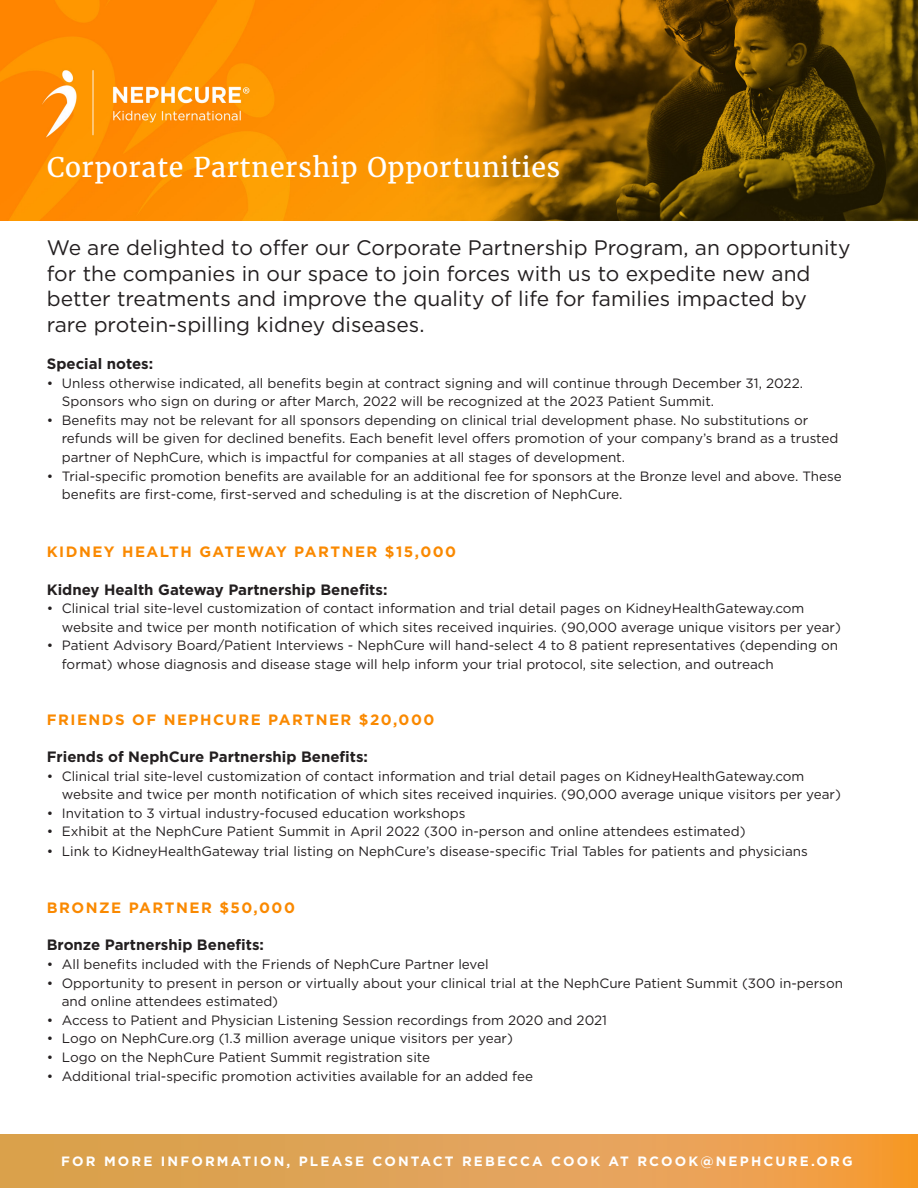
<style>
.page{position:relative;width:918px;height:1188px;background:#fff}
.page>*{position:absolute;margin:0;border:0;box-sizing:border-box;transform-origin:0 0}
.t1{font:27px "Merriweather";letter-spacing:.02em;color:#fff}
.body{font:21px/25.5px "Gotham";color:#231f20}
.bold{font:700 15px "Gotham";color:#231f20}
.Subtitle{font:700 15px "Gotham";letter-spacing:.1em;color:#fa8900}
.t2{font:13.5px/18.6px "Gotham";color:#231f20}
.t3{font:700 13.5px "Gotham";letter-spacing:.16em;color:#fff}
</style>
<div class="page">
<svg style="left:718px;top:220px;width:44px;height:1px"></svg>
<img style="left:0;top:0;width:918px;height:220px">
<svg style="left:0;top:1134px;width:918px;height:54px;background:#e3a151"></svg>
<p class="t1" style="left:47px;top:151px;width:515px">Corporate Partnership Opportunities</p>
<p class="body" style="left:47px;top:235px;width:805px">We are delighted to offer our Corporate Partnership Program, an opportunity for the companies in our space to join forces with us to expedite new and better treatments and improve the quality of life for families impacted by rare protein-spilling kidney diseases.</p>
<p class="bold" style="left:47px;top:354px;width:108px">Special notes:</p>
<p class="t2" style="left:62px;top:373px;width:743px;text-indent:-15px">• Unless otherwise indicated, all benefits begin at contract signing and will continue through December 31, 2022.<br>Sponsors who sign on during or after March, 2022 will be recognized at the 2023 Patient Summit.</p>
<p class="t2" style="left:62px;top:410px;width:778px;text-indent:-15px">• Benefits may not be relevant for all sponsors depending on clinical trial development phase. No substitutions or refunds will be given for declined benefits. Each benefit level offers promotion of your company’s brand as a trusted partner of NephCure, which is impactful for companies at all stages of development.</p>
<p class="t2" style="left:62px;top:466px;width:782px;text-indent:-15px">• Trial-specific promotion benefits are available for an additional fee for sponsors at the Bronze level and above. These benefits are first-come, first-served and scheduling is at the discretion of NephCure.</p>
<p class="Subtitle" style="left:47px;top:542px;width:411px">KIDNEY HEALTH GATEWAY PARTNER $15,000</p>
<p class="bold" style="left:47px;top:579px;width:342px">Kidney Health Gateway Partnership Benefits:</p>
<p class="t2" style="left:62px;top:599px;width:781px;text-indent:-15px">• Clinical trial site-level customization of contact information and trial detail pages on KidneyHealthGateway.com website and twice per month notification of which sites received inquiries. (90,000 average unique visitors per year)</p>
<p class="t2" style="left:62px;top:636px;width:778px;text-indent:-15px">• Patient Advisory Board/Patient Interviews - NephCure will hand-select 4 to 8 patient representatives (depending on format) whose diagnosis and disease stage will help inform your trial protocol, site selection, and outreach</p>
<p class="Subtitle" style="left:47px;top:710px;width:389px">FRIENDS OF NEPHCURE PARTNER $20,000</p>
<p class="bold" style="left:47px;top:747px;width:323px">Friends of NephCure Partnership Benefits:</p>
<p class="t2" style="left:62px;top:766px;width:781px;text-indent:-15px">• Clinical trial site-level customization of contact information and trial detail pages on KidneyHealthGateway.com website and twice per month notification of which sites received inquiries. (90,000 average unique visitors per year)</p>
<p class="t2" style="left:47px;top:803px;width:420px">• Invitation to 3 virtual industry-focused education workshops</p>
<p class="t2" style="left:47px;top:822px;width:700px">• Exhibit at the NephCure Patient Summit in April 2022 (300 in-person and online attendees estimated)</p>
<p class="t2" style="left:47px;top:842px;width:763px">• Link to KidneyHealthGateway trial listing on NephCure’s disease-specific Trial Tables for patients and physicians</p>
<p class="Subtitle" style="left:47px;top:898px;width:250px">BRONZE PARTNER $50,000</p>
<p class="bold" style="left:47px;top:935px;width:219px">Bronze Partnership Benefits:</p>
<p class="t2" style="left:47px;top:955px;width:443px">• All benefits included with the Friends of NephCure Partner level</p>
<p class="t2" style="left:62px;top:973px;width:783px;text-indent:-15px">• Opportunity to present in person or virtually about your clinical trial at the NephCure Patient Summit (300 in-person and online attendees estimated)</p>
<p class="t2" style="left:47px;top:1010px;width:562px">• Access to Patient and Physician Listening Session recordings from 2020 and 2021</p>
<p class="t2" style="left:47px;top:1029px;width:468px">• Logo on NephCure.org (1.3 million average unique visitors per year)</p>
<p class="t2" style="left:47px;top:1048px;width:385px">• Logo on the NephCure Patient Summit registration site</p>
<p class="t2" style="left:47px;top:1066px;width:488px">• Additional trial-specific promotion activities available for an added fee</p>
<p class="t3" style="left:61px;top:1153px;width:793px">FOR MORE INFORMATION, PLEASE CONTACT REBECCA COOK AT RCOOK@NEPHCURE.ORG</p>
</div>
